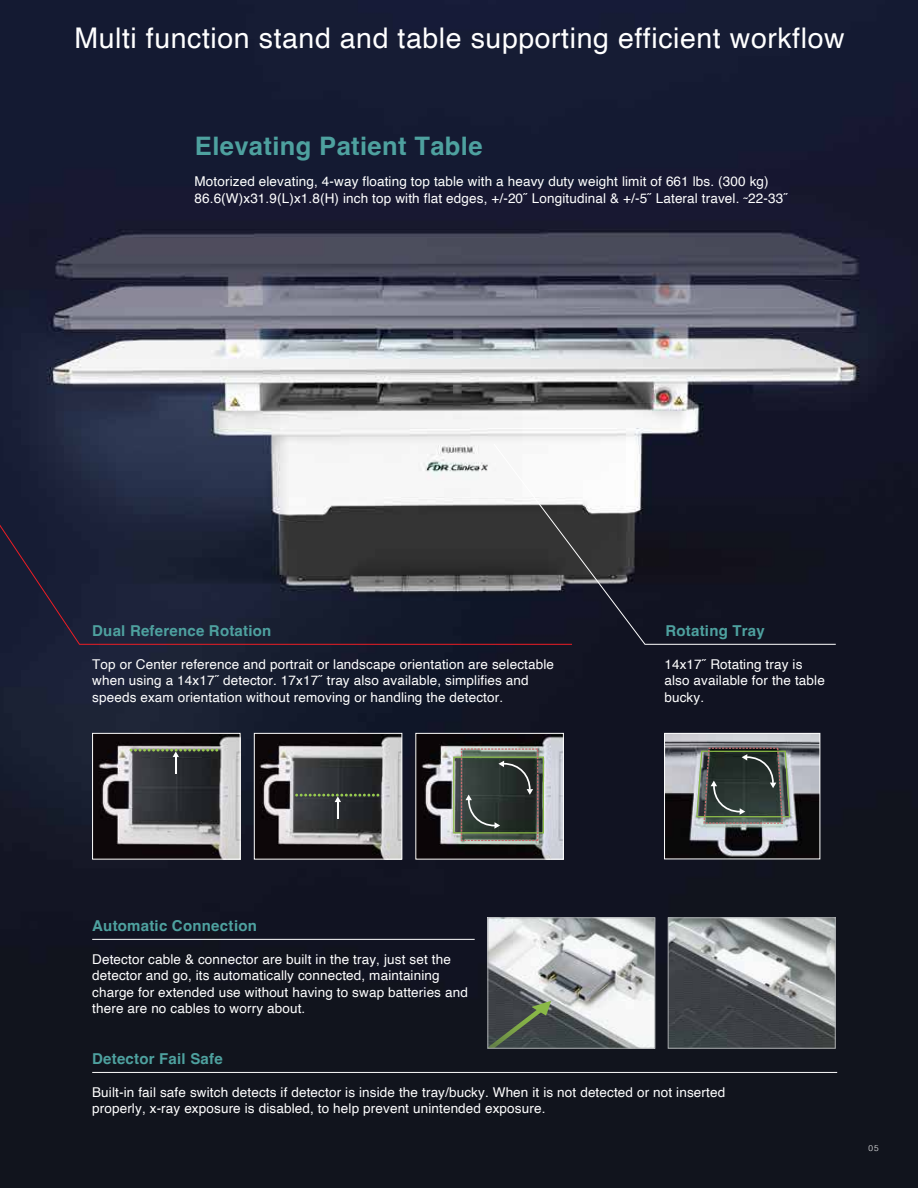
<style>
.page{position:relative;width:918px;height:1188px;background:#fff}
.page>*{position:absolute;margin:0;border:0;box-sizing:border-box;transform-origin:0 0}
.t1{font:28.5px "Helvetica";letter-spacing:.02em;color:#fff}
.t2{font:700 25.5px "Helvetica";letter-spacing:.015em;color:#4ea19f}
.t3{font:700 15px "Helvetica";letter-spacing:.015em;color:#4ea19f}
.t4{font:13.5px/16.5px "Helvetica";letter-spacing:.01em;color:#fff}
.t5{font:300 8.25px "Helvetica";color:#fff}
</style>
<div class="page">
<img style="left:0;top:0;width:918px;height:1188px">
<img style="left:490px;top:920px;width:163px;height:126px">
<svg style="left:490px;top:1001px;width:61px;height:45px;background:#485248"></svg>
<div style="left:488px;top:918px;width:167px;height:130px;border:1px solid #a7a9ac"></div>
<img style="left:670px;top:920px;width:163px;height:126px">
<div style="left:668px;top:918px;width:167px;height:130px;border:1px solid #a7a9ac"></div>
<img style="left:666px;top:735px;width:152px;height:122px">
<div style="left:664px;top:733px;width:156px;height:126px;border:1px solid #fff"></div>
<img style="left:256px;top:735px;width:144px;height:123px">
<div style="left:254px;top:733px;width:148px;height:127px;border:1px solid #fff"></div>
<img style="left:417px;top:735px;width:145px;height:123px">
<div style="left:415px;top:733px;width:149px;height:127px;border:1px solid #fff"></div>
<img style="left:94px;top:735px;width:145px;height:123px">
<div style="left:92px;top:733px;width:149px;height:127px;border:1px solid #fff"></div>
<svg style="left:0;top:438px;width:573px;height:207px;background:#444756"></svg>
<svg style="left:493px;top:443px;width:344px;height:202px;background:#3a3b46"></svg>
<hr style="left:92px;top:939px;width:383px;height:1px;background:#fff">
<hr style="left:92px;top:1072px;width:745px;height:1px;background:#fff">
<div style="left:453px;top:757px;width:91px;height:77px;border:1px solid #8ab947"></div>
<div style="left:461px;top:748px;width:77px;height:93px;border:1px dashed #ca6b6e"></div>
<svg style="left:131px;top:749px;width:88px;height:24px;background:#3b403d"></svg>
<svg style="left:297px;top:794px;width:82px;height:25px;background:#373c3a"></svg>
<svg style="left:465px;top:761px;width:68px;height:68px;background:#333c38"></svg>
<img style="left:696px;top:747px;width:95px;height:77px">
<h1 class="t1" style="left:74px;top:16px;width:772px">Multi function stand and table supporting efficient workflow</h1>
<h2 class="t2" style="left:195px;top:131px;width:289px">Elevating Patient Table</h2>
<p class="t4" style="left:195px;top:173px;width:595px">Motorized elevating, 4-way floating top table with a heavy duty weight limit of 661 lbs. (300 kg)<br>86.6(W)x31.9(L)x1.8(H) inch top with flat edges, +/-20˝ Longitudinal &amp; +/-5˝ Lateral travel. ˜22-33˝</p>
<p class="t3" style="left:92px;top:621px;width:181px">Dual Reference Rotation</p>
<p class="t4" style="left:92px;top:656px;width:463px">Top or Center reference and portrait or landscape orientation are selectable when using a 14x17˝ detector. 17x17˝ tray also available, simplifies and speeds exam orientation without removing or handling the detector.</p>
<p class="t3" style="left:666px;top:621px;width:101px">Rotating Tray</p>
<p class="t4" style="left:664px;top:656px;width:162px">14x17˝ Rotating tray is also available for the table bucky.</p>
<p class="t3" style="left:92px;top:916px;width:166px">Automatic Connection</p>
<p class="t4" style="left:92px;top:951px;width:377px">Detector cable &amp; connector are built in the tray, just set the detector and go, its automatically connected, maintaining charge for extended use without having to swap batteries and there are no cables to worry about.</p>
<p class="t3" style="left:92px;top:1049px;width:132px">Detector Fail Safe</p>
<p class="t4" style="left:92px;top:1084px;width:635px">Built-in fail safe switch detects if detector is inside the tray/bucky. When it is not detected or not inserted properly, x-ray exposure is disabled, to help prevent unintended exposure.</p>
<p class="t5" style="left:869px;top:1141px;width:12px">05</p>
</div>
